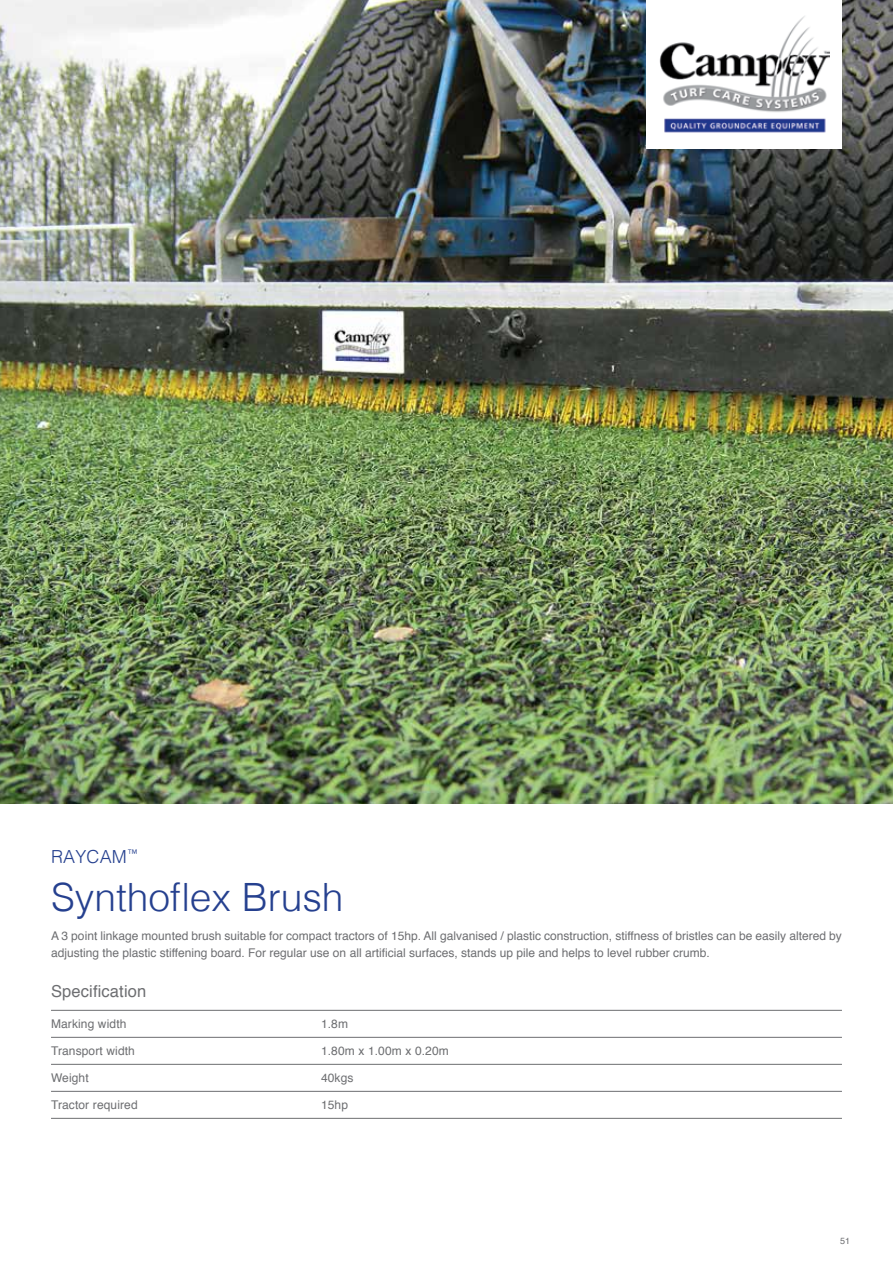
<style>
.page{position:relative;width:893px;height:1263px;background:#fff}
.page>*{position:absolute;margin:0;border:0;box-sizing:border-box;transform-origin:0 0}
.t1{font:300 39px "Helvetica";color:#25408f}
.t2{font:300 18px "Helvetica";letter-spacing:.01em;color:#25408f}
.t3{font:16.5px "Helvetica";letter-spacing:.01em;color:#6d6e71}
.t4{font:12px/16.5px "Helvetica";color:#6d6e71}
.t5{font:9px "Helvetica";color:#6d6e71}
</style>
<div class="page">
<hr style="left:51px;top:1010px;width:791px;height:1px;background:#6d6e71">
<hr style="left:51px;top:1037px;width:791px;height:1px;background:#6d6e71">
<hr style="left:51px;top:1064px;width:791px;height:1px;background:#6d6e71">
<hr style="left:51px;top:1091px;width:791px;height:1px;background:#6d6e71">
<hr style="left:51px;top:1118px;width:791px;height:1px;background:#6d6e71">
<img style="left:0;top:0;width:893px;height:804px">
<div style="left:646px;top:0;width:196px;height:149px;background:#fff"></div>
<img style="left:659px;top:16px;width:170px;height:117px">
<h2 class="t2" style="left:51px;top:841px;width:88px">RAYCAM <sup>™</sup></h2>
<h1 class="t1" style="left:51px;top:864px;width:294px">Synthoflex Brush</h1>
<p class="t4" style="left:51px;top:928px;width:792px">A 3 point linkage mounted brush suitable for compact tractors of 15hp. All galvanised / plastic construction, stiffness of bristles can be easily altered by adjusting the plastic stiffening board. For regular use on all artificial surfaces, stands up pile and helps to level rubber crumb.</p>
<h3 class="t3" style="left:51px;top:979px;width:97px">Specification</h3>
<p class="t4" style="left:51px;top:1016px;width:77px">Marking width</p>
<p class="t4" style="left:321px;top:1016px;width:29px">1.8m</p>
<p class="t4" style="left:51px;top:1043px;width:85px">Transport width</p>
<p class="t4" style="left:321px;top:1043px;width:129px">1.80m x 1.00m x 0.20m</p>
<p class="t4" style="left:51px;top:1070px;width:39px">Weight</p>
<p class="t4" style="left:321px;top:1070px;width:34px">40kgs</p>
<p class="t4" style="left:51px;top:1097px;width:88px">Tractor required</p>
<p class="t4" style="left:321px;top:1097px;width:29px">15hp</p>
<p class="t5" style="left:840px;top:1234px;width:12px">51</p>
</div>
